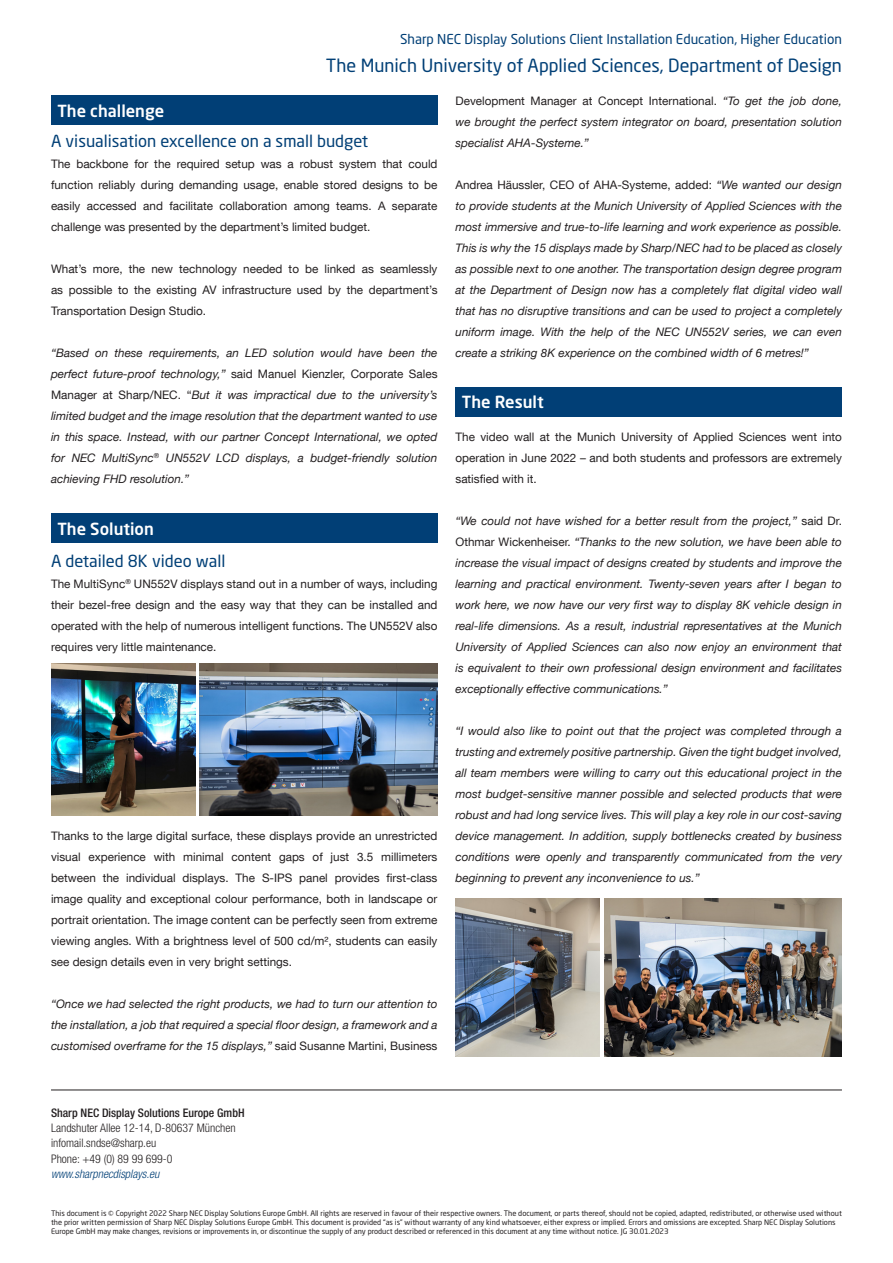
<style>
.page{position:relative;width:893px;height:1263px;background:#fff}
.page>*{position:absolute;margin:0;border:0;box-sizing:border-box;transform-origin:0 0}
.t1{font:18px "Neo Sans Pro";color:#013f76}
.t2{font:16.5px "Neo Sans Pro";color:#013f76}
.t3{font:500 16.5px "Neo Sans Pro";color:#fff}
.t4{font:13.5px "Neo Sans Pro";color:#013f76}
.t5{font:300 condensed 11.85px "Helvetica Neue LT Std";color:#231f20}
.t6{font:500 condensed 11.85px "Helvetica Neue LT Pro";color:#231f20}
.t7{font:italic 300 condensed 11.85px "Helvetica Neue LT Pro";color:#013f76}
.t8{font:italic 11.7px/21px "Helvetica Neue";color:#231f20;text-align:justify}
.t9{font:11.7px/21px "Helvetica Neue LT Com";color:#231f20;text-align:justify}
.t10{font:300 condensed 11.7px "Helvetica Neue LT Std";color:#231f20}
.t11{font:7.5px "Neo Sans Pro";color:#231f20}
.s1{font-family:"Helvetica Neue LT Com";font-style:normal}
</style>
<div class="page">
<div style="left:51px;top:95px;width:386px;height:30px;background:#013f76"></div>
<div style="left:51px;top:513px;width:386px;height:30px;background:#013f76"></div>
<div style="left:455px;top:387px;width:387px;height:30px;background:#013f76"></div>
<hr style="left:51px;top:1089px;width:791px;height:1px;background:#231f20">
<div style="left:601px;top:898px;width:242px;height:161px;background:#231f20;opacity:.2"></div>
<div style="left:197px;top:663px;width:241px;height:155px;background:#231f20;opacity:.2"></div>
<img style="left:455px;top:899px;width:145px;height:158px">
<img style="left:51px;top:663px;width:144px;height:152px">
<p class="t4" style="left:400px;top:31px;width:443px">Sharp NEC Display Solutions Client Installation Education, Higher Education</p>
<p class="t1" style="left:326px;top:54px;width:518px">The Munich University of Applied Sciences, Department of Design</p>
<p class="t3" style="left:57px;top:100px;width:108px">The challenge</p>
<p class="t2" style="left:51px;top:131px;width:319px">A visualisation excellence on a small budget</p>
<p class="t9" style="left:51px;top:153px;width:388px">The backbone for the required setup was a robust system that could function reliably during demanding usage, enable stored designs to be easily accessed and facilitate collaboration among teams. A separate challenge was presented by the department’s limited budget.</p>
<p class="t9" style="left:51px;top:258px;width:388px">What’s more, the new technology needed to be linked as seamlessly as possible to the existing AV infrastructure used by the department’s Transportation Design Studio.</p>
<p class="t8" style="left:51px;top:343px;width:388px">“Based on these requirements, an LED solution would have been the perfect future-proof technology,” <span class="s1">said Manuel Kienzler, Corporate Sales Manager at Sharp/NEC. “</span>But it was impractical due to the university’s limited budget and the image resolution that the department wanted to use in this space. Instead, with our partner Concept International, we opted for NEC MultiSync<sup>®</sup> UN552V LCD displays, a budget-friendly solution achieving FHD resolution.”</p>
<p class="t3" style="left:57px;top:518px;width:98px">The Solution</p>
<p class="t2" style="left:51px;top:551px;width:176px">A detailed 8K video wall</p>
<p class="t9" style="left:51px;top:573px;width:388px">The MultiSync<sup>®</sup> UN552V displays stand out in a number of ways, including their bezel-free design and the easy way that they can be installed and operated with the help of numerous intelligent functions. The UN552V also requires very little maintenance.</p>
<p class="t9" style="left:51px;top:825px;width:388px">Thanks to the large digital surface, these displays provide an unrestricted visual experience with minimal content gaps of just 3.5 millimeters between the individual displays. The S-IPS panel provides first-class image quality and exceptional colour performance, both in landscape or portrait orientation. The image content can be perfectly seen from extreme viewing angles. With a brightness level of 500 cd/m², students can easily see design details even in very bright settings.</p>
<p class="t8" style="left:51px;top:994px;width:388px">“Once we had selected the right products, we had to turn our attention to the installation, a job that required a special floor design, a framework and a customised overframe for the 15 displays,” <span class="s1">said Susanne Martini, Business</span></p>
<p class="t8" style="left:455px;top:91px;width:388px"><span class="s1">Development Manager at Concept International.</span> “To get the job done, we brought the perfect system integrator on board, presentation solution specialist AHA-Systeme.”</p>
<p class="t8" style="left:455px;top:175px;width:388px"><span class="s1">Andrea Häussler, CEO of AHA-Systeme, added:</span> “We wanted our design to provide students at the Munich University of Applied Sciences with the most immersive and true-to-life learning and work experience as possible.<br>This is why the 15 displays made by Sharp/NEC had to be placed as closely as possible next to one another. The transportation design degree program at the Department of Design now has a completely flat digital video wall that has no disruptive transitions and can be used to project a completely uniform image. With the help of the NEC UN552V series, we can even create a striking 8K experience on the combined width of 6 metres!”</p>
<p class="t3" style="left:462px;top:392px;width:83px">The Result</p>
<p class="t9" style="left:455px;top:426px;width:388px">The video wall at the Munich University of Applied Sciences went into operation in June 2022 – and both students and professors are extremely satisfied with it.</p>
<p class="t8" style="left:455px;top:511px;width:388px">“We could not have wished for a better result from the project,” <span class="s1">said Dr.<br>Othmar Wickenheiser.</span> “Thanks to the new solution, we have been able to increase the visual impact of designs created by students and improve the learning and practical environment. Twenty-seven years after I began to work here, we now have our very first way to display 8K vehicle design in real-life dimensions. As a result, industrial representatives at the Munich University of Applied Sciences can also now enjoy an environment that is equivalent to their own professional design environment and facilitates exceptionally effective communications.”</p>
<p class="t8" style="left:455px;top:721px;width:388px">“I would also like to point out that the project was completed through a trusting and extremely positive partnership. Given the tight budget involved, all team members were willing to carry out this educational project in the most budget-sensitive manner possible and selected products that were robust and had long service lives. This will play a key role in our cost-saving device management. In addition, supply bottlenecks created by business conditions were openly and transparently communicated from the very beginning to prevent any inconvenience to us.”</p>
<p class="t6" style="left:51px;top:1106px;width:195px">Sharp NEC Display Solutions Europe GmbH</p>
<p class="t5" style="left:51px;top:1121px;width:186px">Landshuter Allee 12-14, D-80637 München</p>
<p class="t10" style="left:51px;top:1136px;width:107px">infomail.sndse@sharp.eu</p>
<p class="t5" style="left:51px;top:1151px;width:123px">Phone: +49 (0) 89 99 699-0</p>
<p class="t7" style="left:51px;top:1167px;width:110px">www.sharpnecdisplays.eu</p>
<p class="t11" style="left:51px;top:1208px;width:792px">This document is © Copyright 2022 Sharp NEC Display Solutions Europe GmbH. All rights are reserved in favour of their respective owners. The document, or parts thereof, should not be copied, adapted, redistributed, or otherwise used without</p>
<p class="t11" style="left:51px;top:1217px;width:786px">the prior written permission of Sharp NEC Display Solutions Europe GmbH. This document is provided “as is” without warranty of any kind whatsoever, either express or implied. Errors and omissions are excepted. Sharp NEC Display Solutions</p>
<p class="t11" style="left:51px;top:1226px;width:619px">Europe GmbH may make changes, revisions or improvements in, or discontinue the supply of any product described or referenced in this document at any time without notice. JG 30.01.2023</p>
</div>
